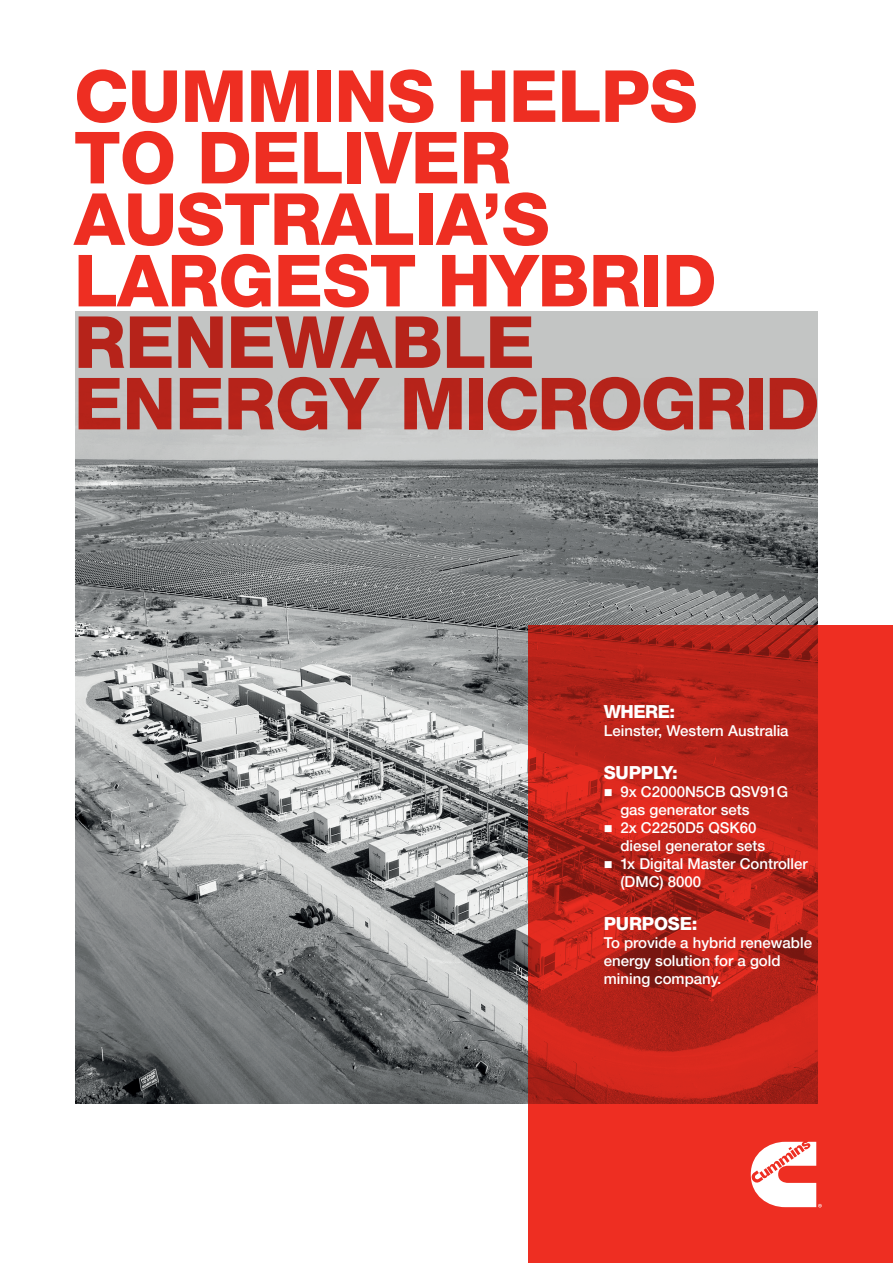
<style>
.page{position:relative;width:893px;height:1263px;background:#fff}
.page>*{position:absolute;margin:0;border:0;box-sizing:border-box;transform-origin:0 0}
.t1{font:800 72px/61.5px "Helvetica Neue LT Pro";letter-spacing:-.01em;color:#ee2e22}
.t2{font:800 18px "Helvetica Neue LT Pro";letter-spacing:-.01em;color:#fff}
.t3{font:500 15px/18px "Helvetica Neue LT Pro";color:#fff}
</style>
<div class="page">
<img style="left:75px;top:311px;width:742px;height:792px">
<svg style="left:528px;top:625px;width:365px;height:638px;background:#ce271d"></svg>
<svg style="left:751px;top:1142px;width:71px;height:65px"></svg>
<h1 class="t1" style="left:74px;top:65px;width:747px">CUMMINS HELPS<br>TO DELIVER<br>AUSTRALIA’S<br>LARGEST HYBRID<br>RENEWABLE<br>ENERGY MICROGRID</h1>
<p class="t2" style="left:604px;top:701px;width:73px">WHERE:</p>
<p class="t3" style="left:604px;top:721px;width:186px">Leinster, Western Australia</p>
<p class="t2" style="left:604px;top:762px;width:76px">SUPPLY:</p>
<p class="t3" style="left:620px;top:782px;width:169px;text-indent:-17px">■ 9x C2000N5CB QSV91G gas generator sets</p>
<p class="t3" style="left:620px;top:818px;width:147px;text-indent:-17px">■ 2x C2250D5 QSK60 diesel generator sets</p>
<p class="t3" style="left:620px;top:854px;width:189px;text-indent:-17px">■ 1x Digital Master Controller (DMC) 8000</p>
<p class="t2" style="left:604px;top:913px;width:95px">PURPOSE:</p>
<p class="t3" style="left:604px;top:934px;width:210px">To provide a hybrid renewable energy solution for a gold mining company.</p>
</div>
